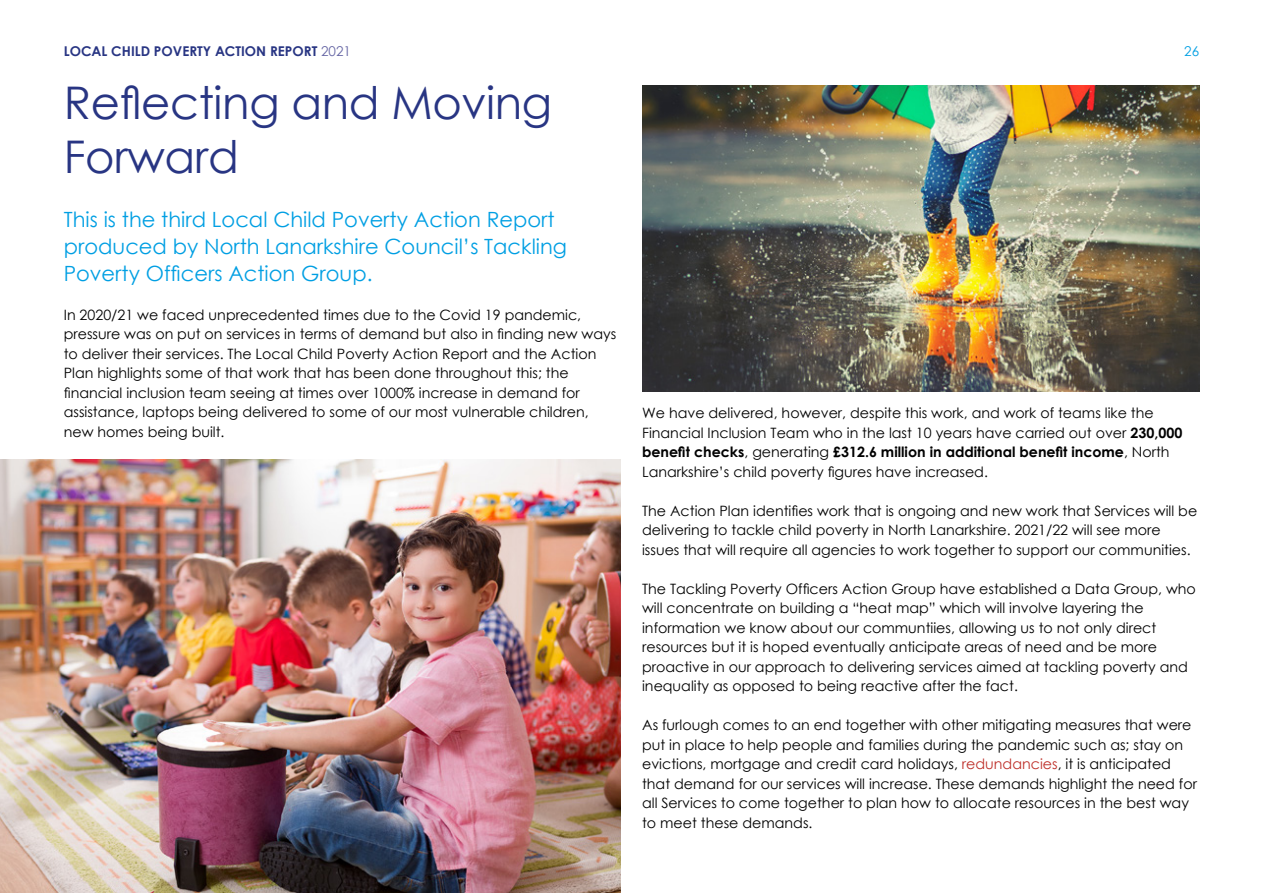
<style>
.page{position:relative;width:1263px;height:893px;background:#fff}
.page>*{position:absolute;margin:0;border:0;box-sizing:border-box;transform-origin:0 0}
.SECTION_HEADER{font:45px/54px "Century Gothic";letter-spacing:-.01em;color:#283583}
.BLUE_HEADER_INTRO{font:21px/27px "Century Gothic";color:#009fe3}
.BODY_TEXT{font:14.25px/19.5px "Century Gothic";color:#000}
.t1{font:700 13.5px "Century Gothic";color:#283583}
.t2{font:13.5px "Century Gothic";color:#009fe3}
.s1{font-weight:400;color:#6565a4}
.s2{font-weight:700}
.s3{color:#be302a}
</style>
<div class="page">
<img style="left:0;top:459px;width:621px;height:434px">
<img style="left:642px;top:85px;width:557px;height:306px">
<p class="t1" style="left:64px;top:41px;width:289px">LOCAL CHILD POVERTY ACTION REPORT <span class="s1">2021</span></p>
<p class="t2" style="left:1184px;top:42px;width:16px">26</p>
<p class="SECTION_HEADER" style="left:64px;top:75px;width:490px">Reflecting and Moving<br>Forward</p>
<h1 class="BLUE_HEADER_INTRO" style="left:64px;top:205px;width:505px">This is the third Local Child Poverty Action Report produced by North Lanarkshire Council’s Tackling<br>Poverty Officers Action Group.</h1>
<p class="BODY_TEXT" style="left:64px;top:305px;width:554px">In 2020/21 we faced unprecedented times due to the Covid 19 pandemic, pressure was on put on services in terms of demand but also in finding new ways to deliver their services. The Local Child Poverty Action Report and the Action Plan highlights some of that work that has been done throughout this; the financial inclusion team seeing at times over 1000% increase in demand for assistance, laptops being delivered to some of our most vulnerable children, new homes being built.</p>
<p class="BODY_TEXT" style="left:642px;top:403px;width:542px">We have delivered, however, despite this work, and work of teams like the Financial Inclusion Team who in the last 10 years have carried out over <span class="s2">230,000 benefit checks</span>, generating <span class="s2">£312.6 million in additional benefit income</span>, North Lanarkshire’s child poverty figures have increased.</p>
<p class="BODY_TEXT" style="left:642px;top:501px;width:557px">The Action Plan identifies work that is ongoing and new work that Services will be delivering to tackle child poverty in North Lanarkshire. 2021/22 will see more issues that will require all agencies to work together to support our communities.</p>
<p class="BODY_TEXT" style="left:642px;top:579px;width:555px">The Tackling Poverty Officers Action Group have established a Data Group, who will concentrate on building a “heat map” which will involve layering the information we know about our communtiies, allowing us to not only direct resources but it is hoped eventually anticipate areas of need and be more proactive in our approach to delivering services aimed at tackling poverty and inequality as opposed to being reactive after the fact.</p>
<p class="BODY_TEXT" style="left:642px;top:715px;width:556px">As furlough comes to an end together with other mitigating measures that were put in place to help people and families during the pandemic such as; stay on evictions, mortgage and credit card holidays, <span class="s3">redundancies</span>, it is anticipated that demand for our services will increase. These demands highlight the need for all Services to come together to plan how to allocate resources in the best way to meet these demands.</p>
</div>
